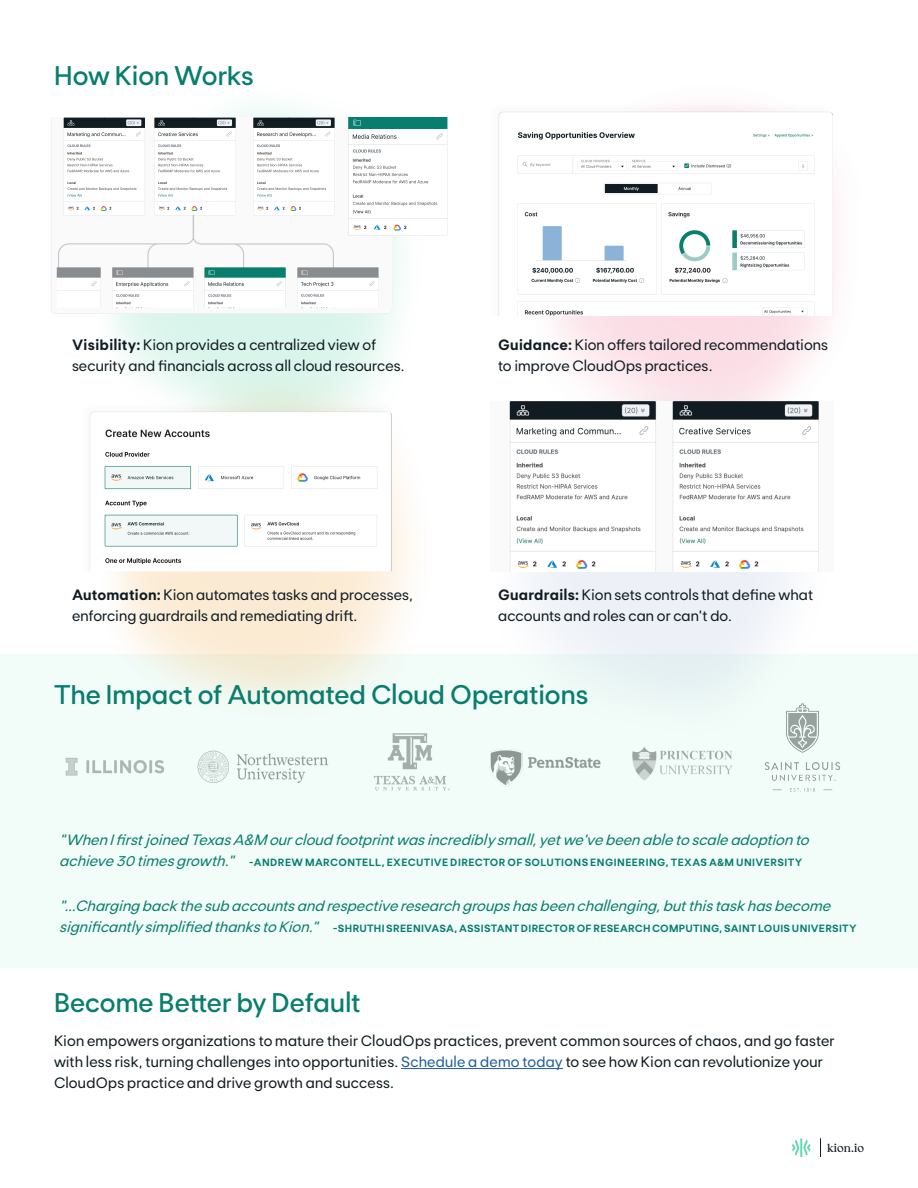
<style>
.page{position:relative;width:918px;height:1188px;background:#fff}
.page>*{position:absolute;margin:0;border:0;box-sizing:border-box;transform-origin:0 0}
.t1{font:500 27px "FT Polar";letter-spacing:-.005em;color:#087e6e}
.t2{font:15px/21px "FT Polar";letter-spacing:.005em;color:#101c21}
.t3{font:italic 15px "FT Polar";color:#087e6e}
.t4{font:12px "FT Made";color:#101c21}
.t5{font:700 10.5px "FT Polar";letter-spacing:.03em;color:#087e6e}
.s1{font-weight:700}
.s2{font-weight:400;font-style:italic;font-size:15px}
.s3{color:#215e9e}
</style>
<div class="page">
<svg style="left:792px;top:1138px;width:18px;height:19px"></svg>
<svg style="left:820px;top:1138px;width:1px;height:19px"></svg>
<div style="left:0;top:654px;width:918px;height:314px;background:#f2fcf8"></div>
<img style="left:51px;top:106px;width:791px;height:377px">
<img style="left:51px;top:118px;width:410px;height:204px">
<img style="left:489px;top:105px;width:343px;height:210px">
<img style="left:80px;top:402px;width:311px;height:169px">
<img style="left:491px;top:402px;width:342px;height:169px">
<hr style="left:401px;top:1068px;width:162px;height:1px;background:#215e9e">
<img style="left:65px;top:757px;width:100px;height:18px">
<img style="left:374px;top:733px;width:76px;height:58px">
<img style="left:489px;top:749px;width:112px;height:38px">
<img style="left:197px;top:750px;width:132px;height:33px">
<img style="left:632px;top:747px;width:101px;height:33px">
<img style="left:764px;top:703px;width:77px;height:89px">
<h1 class="t1" style="left:54px;top:59px;width:201px">How Kion Works</h1>
<p class="t2" style="left:72px;top:334px;width:334px"><span class="s1">Visibility:</span> Kion provides a centralized view of security and financials across all cloud resources.</p>
<p class="t2" style="left:72px;top:584px;width:342px"><span class="s1">Automation:</span> Kion automates tasks and processes, enforcing guardrails and remediating drift.</p>
<p class="t2" style="left:498px;top:334px;width:331px"><span class="s1">Guidance:</span> Kion offers tailored recommendations to improve CloudOps practices.</p>
<p class="t2" style="left:498px;top:584px;width:317px"><span class="s1">Guardrails:</span> Kion sets controls that define what accounts and roles can or can’t do.</p>
<h1 class="t1" style="left:54px;top:678px;width:536px">The Impact of Automated Cloud Operations</h1>
<p class="t3" style="left:59px;top:830px;width:756px">“WhenIfirstjoined TexasA&amp;M ourcloud footprintwasincrediblysmall,yetwe’vebeenableto scaleadoptionto</p>
<p class="t5" style="left:59px;top:855px;width:745px"><span class="s2">achieve30 timesgrowth.”</span> -ANDREW MARCONTELL, EXECUTIVE DIRECTOR OF SOLUTIONS ENGINEERING, TEXAS A&amp;M UNIVERSITY</p>
<p class="t3" style="left:59px;top:897px;width:777px">“...Charging backthesub accountsand respectiveresearchgroupshasbeenchallenging,butthistaskhasbecome</p>
<p class="t5" style="left:59px;top:922px;width:799px"><span class="s2">significantlysimplified thanksto Kion.”</span> -SHRUTHI SREENIVASA, ASSISTANT DIRECTOR OF RESEARCH COMPUTING, SAINT LOUIS UNIVERSITY</p>
<h1 class="t1" style="left:54px;top:985px;width:309px">Become Better by Default</h1>
<p class="t2" style="left:54px;top:1030px;width:782px">Kion empowers organizations to mature their CloudOps practices, prevent common sources of chaos, and go faster with less risk, turning challenges into opportunities. <span class="s3">Schedule a demo today</span> to see how Kion can revolutionize your<br>CloudOps practice and drive growth and success.</p>
<p class="t4" style="left:827px;top:1140px;width:38px">kion.io</p>
</div>
